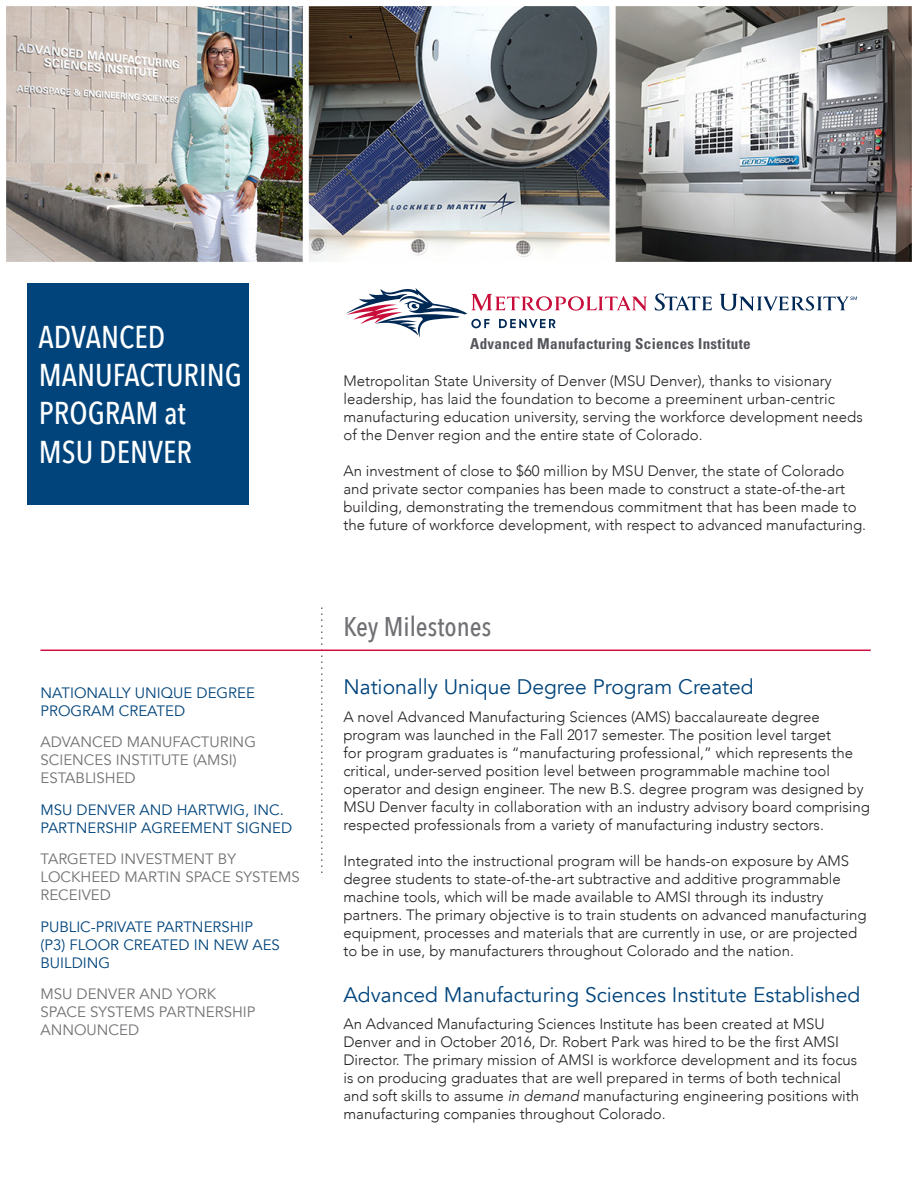
<style>
.page{position:relative;width:918px;height:1188px;background:#fff}
.page>*{position:absolute;margin:0;border:0;box-sizing:border-box;transform-origin:0 0}
.t1{font:500 31.5px "Avenir Next Condensed";color:#fff}
.t2{font:500 27px "Avenir Next Condensed";color:#717074}
.sub_header{font:21px "Avenir";color:#00447b}
.t3{font:700 condensed 15.15px "Univers";letter-spacing:.02em;color:#54555a}
.body{font:300 15px/18px "Avenir";color:#231f20}
.Bullets{font:15px/18px "Avenir";color:#717074}
.Bullets-2{font:15px/18px "Avenir";color:#00447b}
.s1{font-style:italic}
</style>
<div class="page">
<img style="left:6px;top:6px;width:906px;height:256px">
<svg style="left:321px;top:608px;width:2px;height:265px"></svg>
<hr style="left:40px;top:650px;width:831px;height:1px;background:#d10e40">
<div style="left:27px;top:284px;width:221px;height:221px;background:#00447b"></div>
<svg style="left:655px;top:293px;width:202px;height:18px"></svg>
<svg style="left:346px;top:288px;width:301px;height:49px"></svg>
<p class="t1" style="left:38px;top:318px;width:128px">ADVANCED</p>
<p class="t1" style="left:39px;top:356px;width:204px">MANUFACTURING</p>
<p class="t1" style="left:39px;top:394px;width:148px">PROGRAM at</p>
<p class="t1" style="left:39px;top:433px;width:155px">MSU DENVER</p>
<p class="Bullets-2" style="left:40px;top:684px;width:216px">NATIONALLY UNIQUE DEGREE<br>PROGRAM CREATED</p>
<p class="Bullets" style="left:40px;top:733px;width:217px">ADVANCED MANUFACTURING<br>SCIENCES INSTITUTE (AMSI)<br>ESTABLISHED</p>
<p class="Bullets-2" style="left:40px;top:801px;width:253px">MSU DENVER AND HARTWIG, INC.<br>PARTNERSHIP AGREEMENT SIGNED</p>
<p class="Bullets" style="left:40px;top:850px;width:261px">TARGETED INVESTMENT BY<br>LOCKHEED MARTIN SPACE SYSTEMS<br>RECEIVED</p>
<p class="Bullets-2" style="left:40px;top:918px;width:241px">PUBLIC-PRIVATE PARTNERSHIP (P3) FLOOR CREATED IN NEW AES<br>BUILDING</p>
<p class="Bullets" style="left:40px;top:985px;width:216px">MSU DENVER AND YORK<br>SPACE SYSTEMS PARTNERSHIP<br>ANNOUNCED</p>
<p class="t3" style="left:470px;top:334px;width:282px">Advanced Manufacturing Sciences Institute</p>
<p class="body" style="left:343px;top:371px;width:521px">Metropolitan State University of Denver (MSU Denver), thanks to visionary leadership, has laid the foundation to become a preeminent urban-centric manufacturing education university, serving the workforce development needs of the Denver region and the entire state of Colorado.</p>
<p class="body" style="left:343px;top:461px;width:524px">An investment of close to $60 million by MSU Denver, the state of Colorado and private sector companies has been made to construct a state-of-the-art building, demonstrating the tremendous commitment that has been made to the future of workforce development, with respect to advanced manufacturing.</p>
<p class="t2" style="left:343px;top:610px;width:149px">Key Milestones</p>
<p class="sub_header" style="left:343px;top:674px;width:412px">Nationally Unique Degree Program Created</p>
<p class="body" style="left:343px;top:708px;width:528px">A novel Advanced Manufacturing Sciences (AMS) baccalaureate degree program was launched in the Fall 2017 semester. The position level target<br>for program graduates is “manufacturing professional,” which represents the critical, under-served position level between programmable machine tool operator and design engineer. The new B.S. degree program was designed by MSU Denver faculty in collaboration with an industry advisory board comprising respected professionals from a variety of manufacturing industry sectors.</p>
<p class="body" style="left:343px;top:852px;width:525px">Integrated into the instructional program will be hands-on exposure by AMS degree students to state-of-the-art subtractive and additive programmable machine tools, which will be made available to AMSI through its industry partners. The primary objective is to train students on advanced manufacturing equipment, processes and materials that are currently in use, or are projected to be in use, by manufacturers throughout Colorado and the nation.</p>
<p class="sub_header" style="left:343px;top:982px;width:518px">Advanced Manufacturing Sciences Institute Established</p>
<p class="body" style="left:343px;top:1015px;width:517px">An Advanced Manufacturing Sciences Institute has been created at MSU Denver and in October 2016, Dr. Robert Park was hired to be the first AMSI Director. The primary mission of AMSI is workforce development and its focus is on producing graduates that are well prepared in terms of both technical and soft skills to assume <span class="s1">in demand</span> manufacturing engineering positions with manufacturing companies throughout Colorado.</p>
</div>
